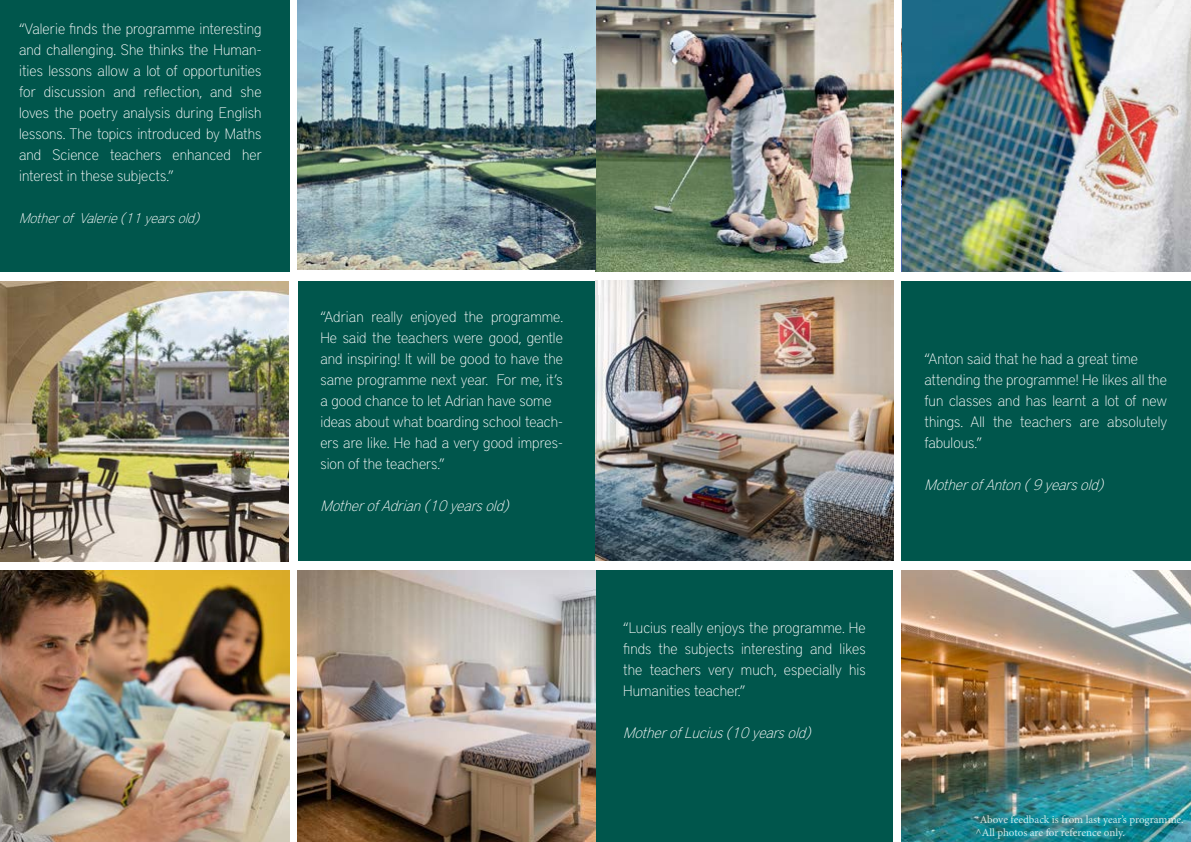
<style>
.page{position:relative;width:1191px;height:842px;background:#fff}
.page>*{position:absolute;margin:0;border:0;box-sizing:border-box;transform-origin:0 0}
.t1{font:100 15px/21px "District Pro";color:#fff;text-align:justify}
.t2{font:italic 100 15px "District Pro";color:#fff}
.t3{font:italic 100 14px "District Pro";color:#fff}
.t4{font:11px/13.2px "Minion Pro";letter-spacing:-.005em;color:#fff}
</style>
<div class="page">
<img style="left:902px;top:571px;width:289px;height:271px">
<div style="left:595px;top:571px;width:298px;height:271px;background:#00564c"></div>
<div style="left:902px;top:281px;width:289px;height:280px;background:#00564c"></div>
<div style="left:298px;top:281px;width:297px;height:280px;background:#00564c"></div>
<img style="left:902px;top:0;width:289px;height:272px">
<img style="left:595px;top:0;width:298px;height:272px">
<img style="left:595px;top:281px;width:298px;height:279px">
<img style="left:0;top:281px;width:288px;height:280px">
<img style="left:0;top:571px;width:289px;height:271px">
<div style="left:0;top:0;width:289px;height:271px;background:#00564c"></div>
<img style="left:298px;top:571px;width:297px;height:271px">
<img style="left:298px;top:0;width:297px;height:270px">
<div style="left:977px;top:816px;width:214px;height:26px;background:#000;opacity:.75"></div>
<p class="t1" style="left:19px;top:18px;width:244px">“Valerie finds the programme interesting and challenging. She thinks the Human&shy;ities lessons allow a lot of opportunities for discussion and reflection, and she loves the poetry analysis during English lessons. The topics introduced by Maths and Science teachers enhanced her interest in these subjects.”</p>
<p class="t3" style="left:19px;top:209px;width:186px">Motherof Valerie(11yearsold)</p>
<p class="t1" style="left:320px;top:306px;width:244px;text-align:left">“Adrian really enjoyed the programme.<br>He said the teachers were good, gentle and inspiring! It will be good to have the same programme next year. For me, it’s a good chance to let Adrian have some ideas about what boarding school teach&shy;ers are like. He had a very good impres&shy;sion of the teachers.”</p>
<p class="t2" style="left:320px;top:495px;width:195px">MotherofAdrian(10yearsold)</p>
<p class="t1" style="left:623px;top:616px;width:244px">“Lucius really enjoys the programme. He finds the subjects interesting and likes the teachers very much, especially his Humanities teacher.”</p>
<p class="t2" style="left:623px;top:722px;width:194px">MotherofLucius(10yearsold)</p>
<p class="t1" style="left:924px;top:348px;width:244px;text-align:left">“Anton said that he had a great time attending the programme! He likes all the fun classes and has learnt a lot of new things. All the teachers are absolutely fabulous.”</p>
<p class="t2" style="left:924px;top:474px;width:185px">MotherofAnton(9yearsold)</p>
<p class="t4" style="left:975px;top:812px;width:210px">*Above feedback is from last year’s programme. ^All photos are for reference only.</p>
</div>
